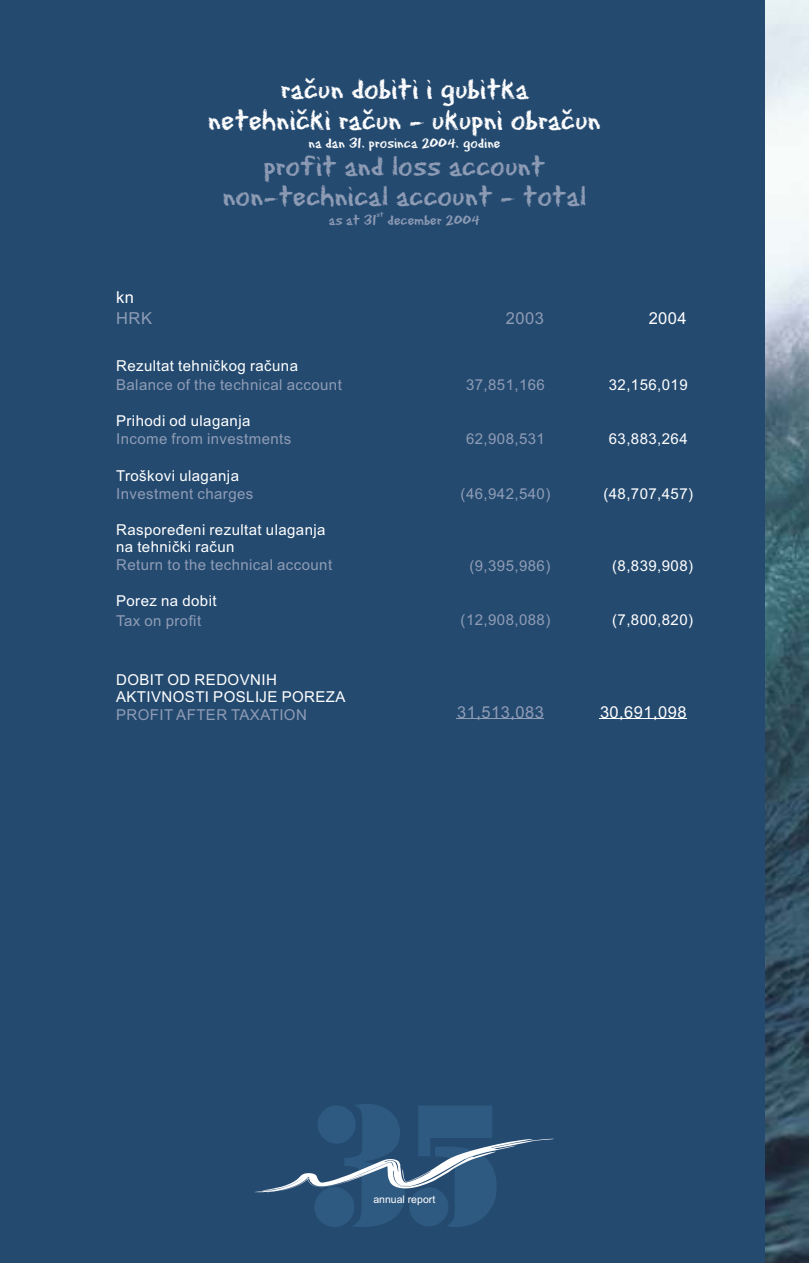
<style>
.page{position:relative;width:809px;height:1263px;background:#fff}
.page>*{position:absolute;margin:0;border:0;box-sizing:border-box;transform-origin:0 0}
.t1{font:30px/30.8px "Eraser Dust";color:#fff;text-align:center}
.t2{font:30px/30.8px "Eraser Dust";color:#8f9cb5;text-align:center}
.t3{font:16.5px "Arial CE";letter-spacing:.03em;color:#8f9cb5}
.t4{font:16.5px "Arial CE";letter-spacing:.03em;color:#fff}
.t5{font:15px/16.8px "Arial CE";letter-spacing:.03em;color:#fff}
.t6{font:15px "Arial CE";letter-spacing:.03em;color:#8f9cb5}
.t7{font:15px "Eraser Dust";color:#fff}
.t8{font:15px "Eraser Dust";color:#8f9cb5}
.t9{font:10.5px "Arial CE";color:#fff}
.t10{font:7.5px "Eraser Dust";color:#8f9cb5}
</style>
<div class="page">
<div style="left:0;top:0;width:808px;height:1263px;background:#244a70"></div>
<svg style="left:255px;top:1139px;width:298px;height:53px"></svg>
<hr style="left:599px;top:718px;width:87px;height:1px;background:#fff">
<hr style="left:457px;top:718px;width:87px;height:1px;background:#8f9cb5">
<img style="left:765px;top:0;width:43px;height:1263px">
<h1 class="t1" style="left:208px;top:77px;width:394px">raèun dobiti i gubitka<br>netehnièki raèun - ukupni obraèun</h1>
<p class="t7" style="left:308px;top:138px;width:193px">na dan 31. prosinca 2004. godine</p>
<h1 class="t2" style="left:222px;top:154px;width:365px">profit and loss account non-technical account - total</h1>
<p class="t10" style="left:376px;top:212px;width:9px">st</p>
<p class="t8" style="left:329px;top:215px;width:153px">as at 31 december 2004</p>
<p class="t4" style="left:116px;top:291px;width:19px">kn</p>
<p class="t3" style="left:116px;top:312px;width:37px">HRK</p>
<p class="t4" style="left:648px;top:312px;width:40px">2004</p>
<p class="t3" style="left:506px;top:312px;width:40px">2003</p>
<p class="t5" style="left:116px;top:359px;width:183px">Rezultat tehnièkog raèuna</p>
<p class="t6" style="left:116px;top:379px;width:227px">Balance of the technical account</p>
<p class="t5" style="left:116px;top:413px;width:136px">Prihodi od ulaganja</p>
<p class="t6" style="left:116px;top:434px;width:177px">Income from investments</p>
<p class="t5" style="left:116px;top:468px;width:124px">Troškovi ulaganja</p>
<p class="t6" style="left:116px;top:488px;width:139px">Investment charges</p>
<p class="t5" style="left:116px;top:523px;width:211px">Rasporeðeni rezultat ulaganja na tehnièki raèun</p>
<p class="t6" style="left:116px;top:560px;width:218px">Return to the technical account</p>
<p class="t5" style="left:116px;top:594px;width:102px">Porez na dobit</p>
<p class="t6" style="left:116px;top:615px;width:87px">Tax on profit</p>
<p class="t6" style="left:466px;top:379px;width:80px">37,851,166</p>
<p class="t5" style="left:608px;top:378px;width:80px">32,156,019</p>
<p class="t6" style="left:466px;top:434px;width:80px">62,908,531</p>
<p class="t5" style="left:608px;top:432px;width:80px">63,883,264</p>
<p class="t6" style="left:460px;top:488px;width:91px">(46,942,540)</p>
<p class="t5" style="left:603px;top:487px;width:91px">(48,707,457)</p>
<p class="t6" style="left:469px;top:560px;width:82px">(9,395,986)</p>
<p class="t5" style="left:612px;top:558px;width:82px">(8,839,908)</p>
<p class="t6" style="left:460px;top:614px;width:91px">(12,908,088)</p>
<p class="t5" style="left:612px;top:613px;width:82px">(7,800,820)</p>
<p class="t5" style="left:116px;top:672px;width:231px">DOBIT OD REDOVNIH<br>AKTIVNOSTI POSLIJE POREZA</p>
<p class="t6" style="left:116px;top:709px;width:192px">PROFIT AFTER TAXATION</p>
<p class="t4" style="left:600px;top:706px;width:88px">30,691,098</p>
<p class="t3" style="left:457px;top:706px;width:88px">31,513,083</p>
<p class="t9" style="left:373px;top:1195px;width:63px">annual report</p>
</div>
